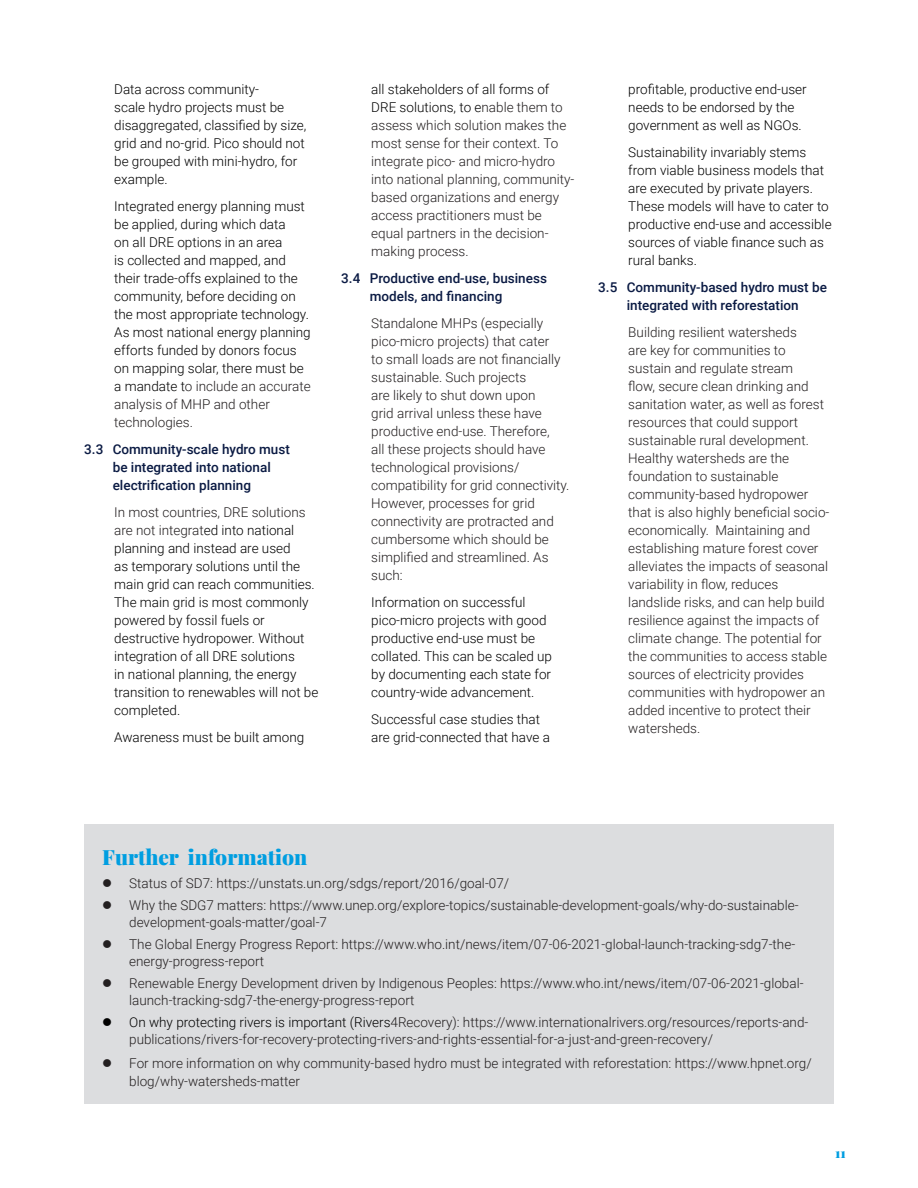
<style>
.page{position:relative;width:918px;height:1188px;background:#fff}
.page>*{position:absolute;margin:0;border:0;box-sizing:border-box;transform-origin:0 0}
.Body_Copy{font:900 21px "Playfair Display";color:#009ee1}
.Body_Copy-2{font:300 13.5px/18px "Roboto";color:#231f20}
.Body_Copy-3{font:300 13.5px/18px "Roboto";color:#000}
.Body_Copy-4{font:500 13.5px/18px "Roboto";color:#0a1a43}
.t1{font:900 13.5px "Playfair Display";color:#009ee1}
.s1{color:#231f20}
.s2{color:#000}
</style>
<div class="page">
<div style="left:84px;top:825px;width:750px;height:279px;background:#dcdddf"></div>
<p class="Body_Copy-3" style="left:114px;top:80px;width:194px">Data across community-<br>scale hydro projects must be disaggregated, classified by size, grid and no-grid. Pico should not be grouped with mini-hydro, for example.</p>
<p class="Body_Copy-3" style="left:114px;top:197px;width:198px">Integrated energy planning must be applied, during which data<br>on all DRE options in an area<br>is collected and mapped, and their trade-offs explained to the community, before deciding on the most appropriate technology.<br>As most national energy planning efforts funded by donors focus on mapping solar, there must be a mandate t<span class="s1">o include an accurate analysis of MHP and other technologies.</span></p>
<p class="Body_Copy-4" style="left:113px;top:440px;width:179px;text-indent:-29px">3.3 Community-scale hydro must be integrated into national electrification planning</p>
<p class="Body_Copy-3" style="left:114px;top:503px;width:206px"><span class="s1">In most countries, DRE solutions are not integrat</span>ed into national planning and instead are used<br>as temporary solutions until the main grid can reach communities.<br>The main grid is most commonly powered by fossil fuels or destructive hydropower. Without integration of all DRE solutions<br>in national planning, the energy transition to renewables will not be completed.</p>
<p class="Body_Copy-3" style="left:114px;top:728px;width:192px">Awareness must be built among</p>
<p class="Body_Copy-2" style="left:371px;top:80px;width:205px"><span class="s2">all stakeholders of all forms of<br>DRE solutions, to e</span>nable them to assess which solution makes the most sense for their context. To integrate pico- and micro-hydro into national planning, community&shy;based organizations and energy access practitioners must be equal partners in the decision&shy;making process.</p>
<p class="Body_Copy-4" style="left:370px;top:269px;width:179px;text-indent:-28px">3.4 Productive end-use, business models, and financing</p>
<p class="Body_Copy-2" style="left:371px;top:314px;width:200px">Standalone MHPs (especially pico-micro projects) that cater<br>to small loads are not financially sustainable. Such projects<br>are likely to shut down upon<br>grid arrival unless these have productive end-use. Therefore,<br>all these projects should have technological provisions/ compatibility for grid connectivity.<br>However, processes for grid connectivity are protracted and cumbersome which should be simplified and streamlined. As such:</p>
<p class="Body_Copy-3" style="left:371px;top:593px;width:182px">Information on successful pico-micro projects with good productive end-use must be collated. This can be scaled up by documenting each state for country-wide advancement.</p>
<p class="Body_Copy-3" style="left:371px;top:710px;width:180px">Successful case studies that are grid-connected that have a</p>
<p class="Body_Copy-3" style="left:628px;top:80px;width:180px">profitable, productive end-user needs to be endorsed by the government as well as NGOs.</p>
<p class="Body_Copy-3" style="left:628px;top:143px;width:205px">Sustainability invariably stems from viable business models that are executed by private players.<br>These models will have to cater to productive end-use and accessible sources of viable finance such as rural banks.</p>
<p class="Body_Copy-4" style="left:598px;top:278px;width:230px;text-align:center">3.5 Community-based hydro must be integrated with reforestation</p>
<p class="Body_Copy-2" style="left:628px;top:323px;width:203px">Building resilient watersheds<br>are key for communities to sustain and regulate stream<br>flow, secure clean drinking and sanitation water, as well as forest resources that could support sustainable rural development.<br>Healthy watersheds are the foundation to sustainable community-based hydropower that is also highly beneficial socio&shy;economically. Maintaining and establishing mature forest cover alleviates the impacts of seasonal variability in flow, reduces landslide risks, and can help build resilience against the impacts of climate change. The potential for the communities to access stable sources of electricity provides communities with hydropower an added incentive to protect their watersheds.</p>
<p class="Body_Copy" style="left:102px;top:841px;width:207px">Further information</p>
<p class="Body_Copy-2" style="left:129px;top:873px;width:381px">Status of SD7: https://unstats.un.org/sdgs/report/2016/goal-07/</p>
<p class="Body_Copy-2" style="left:129px;top:897px;width:671px;line-height:16.5px">Why the SDG7 matters: https://www.unep.org/explore-topics/sustainable-development-goals/why-do-sustainable&shy;development-goals-matter/goal-7</p>
<p class="Body_Copy-2" style="left:129px;top:936px;width:668px;line-height:16.5px">The Global Energy Progress Report: https://www.who.int/news/item/07-06-2021-global-launch-tracking-sdg7-the&shy;energy-progress-report</p>
<p class="Body_Copy-2" style="left:129px;top:975px;width:676px;line-height:16.5px">Renewable Energy Development driven by Indigenous Peoples: https://www.who.int/news/item/07-06-2021-global&shy;launch-tracking-sdg7-the-energy-progress-report</p>
<p class="Body_Copy-2" style="left:129px;top:1014px;width:681px;line-height:16.5px"><span class="s2">On why protecting rivers is important (Rivers</span>4Recovery): https://www.internationalrivers.org/resources/reports-and&shy;publications/rivers-for-recovery-protecting-rivers-and-rights-essential-for-a-just-and-green-recovery/</p>
<p class="Body_Copy-2" style="left:129px;top:1053px;width:684px">For more information on why community-based hydro must be integrated with reforestation: https://www.hpnet.org/ blog/why-watersheds-matter</p>
<p class="t1" style="left:835px;top:1142px;width:12px">11</p>
</div>
